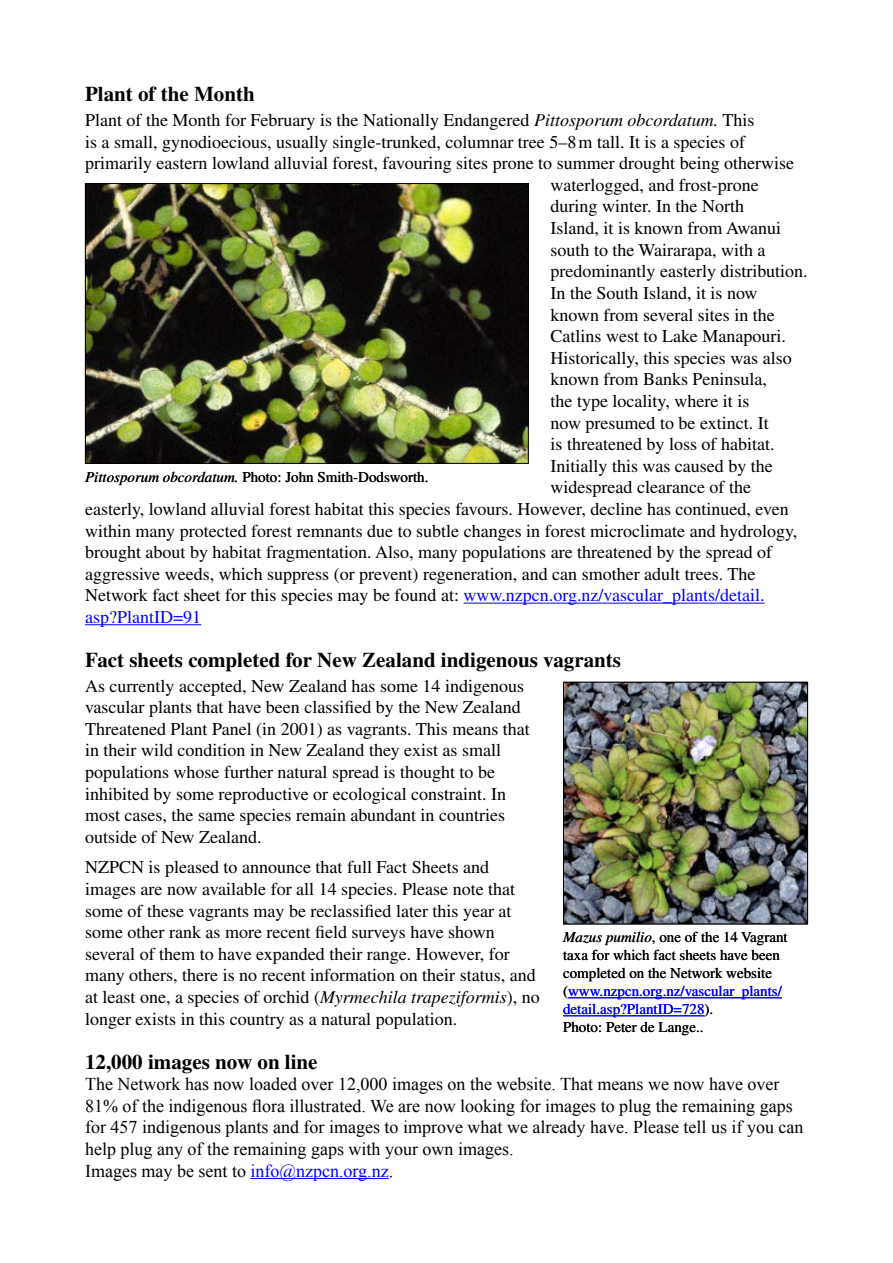
<style>
.page{position:relative;width:893px;height:1263px;background:#fff}
.page>*{position:absolute;margin:0;border:0;box-sizing:border-box;transform-origin:0 0}
.t1{font:700 21px "Times";color:#000}
.t2{font:18px/21.6px "Times";color:#000}
.t3{font:18px/21.6px "Times New Roman";color:#000}
.t4{font:18px "Times";color:#00f}
.t5{font:15px/18px "Times";color:#000}
.s1{font-style:italic}
.s2{color:#00f}
</style>
<div class="page">
<hr style="left:464px;top:603px;width:301px;height:1px;background:#00f">
<hr style="left:85px;top:624px;width:116px;height:1px;background:#00f">
<hr style="left:250px;top:1178px;width:139px;height:1px;background:#00f">
<img style="left:87px;top:185px;width:440px;height:277px">
<div style="left:85px;top:183px;width:444px;height:281px;border:1px solid #000"></div>
<img style="left:565px;top:684px;width:241px;height:238px">
<hr style="left:568px;top:997px;width:214px;height:1px;background:#00f">
<hr style="left:563px;top:1015px;width:141px;height:1px;background:#00f">
<div style="left:563px;top:682px;width:245px;height:242px;border:1px solid #000"></div>
<p class="t1" style="left:85px;top:82px;width:171px">Plant of the Month</p>
<p class="t2" style="left:85px;top:109px;width:671px">Plant of the Month for February is the Nationally Endangered <span class="s1">Pittosporum obcordatum.</span> This</p>
<p class="t2" style="left:85px;top:131px;width:662px">is a small, gynodioecious, usually single-trunked, columnar tree 5–8m tall. It is a species of</p>
<p class="t2" style="left:85px;top:152px;width:711px">primarily eastern lowland alluvial forest, favouring sites prone to summer drought being otherwise</p>
<p class="t2" style="left:551px;top:174px;width:210px">waterlogged, and frost-prone</p>
<p class="t2" style="left:551px;top:196px;width:195px">during winter. In the North</p>
<p class="t2" style="left:551px;top:217px;width:232px">Island, it is known from Awanui</p>
<p class="t2" style="left:551px;top:239px;width:216px">south to the Wairarapa, with a</p>
<p class="t2" style="left:551px;top:260px;width:259px">predominantly easterly distribution.</p>
<p class="t2" style="left:551px;top:282px;width:209px">In the South Island, it is now</p>
<p class="t2" style="left:551px;top:304px;width:226px">known from several sites in the</p>
<p class="t2" style="left:551px;top:325px;width:237px">Catlins west to Lake Manapouri.</p>
<p class="t2" style="left:551px;top:347px;width:243px">Historically, this species was also</p>
<p class="t2" style="left:551px;top:368px;width:218px">known from Banks Peninsula,</p>
<p class="t2" style="left:551px;top:390px;width:200px">the type locality, where it is</p>
<p class="t2" style="left:551px;top:412px;width:220px">now presumed to be extinct. It</p>
<p class="t2" style="left:551px;top:433px;width:225px">is threatened by loss of habitat.</p>
<p class="t2" style="left:551px;top:455px;width:224px">Initially this was caused by the</p>
<p class="t2" style="left:551px;top:476px;width:202px">widespread clearance of the</p>
<p class="t2" style="left:85px;top:498px;width:705px">easterly, lowland alluvial forest habitat this species favours. However, decline has continued, even</p>
<p class="t2" style="left:85px;top:520px;width:714px">within many protected forest remnants due to subtle changes in forest microclimate and hydrology,</p>
<p class="t2" style="left:85px;top:541px;width:689px">brought about by habitat fragmentation. Also, many populations are threatened by the spread of</p>
<p class="t2" style="left:85px;top:563px;width:672px">aggressive weeds, which suppress (or prevent) regeneration, and can smother adult trees. The</p>
<p class="t2" style="left:85px;top:584px;width:681px">Network fact sheet for this species may be found at: <span class="s2">www.nzpcn.org.nz/vascular_plants/detail.</span></p>
<p class="t4" style="left:85px;top:607px;width:118px">asp?PlantID=91</p>
<p class="t1" style="left:85px;top:647px;width:537px">Fact sheets completed for New Zealand indigenous vagrants</p>
<p class="t2" style="left:85px;top:674px;width:446px">As currently accepted, New Zealand has some 14 indigenous vascular plants that have been classified by the New Zealand Threatened Plant Panel (in 2001) as vagrants. This means that in their wild condition in New Zealand they exist as small populations whose further natural spread is thought to be inhibited by some reproductive or ecological constraint. In most cases, the same species remain abundant in countries outside of New Zealand.</p>
<p class="t2" style="left:85px;top:856px;width:456px">NZPCN is pleased to announce that full Fact Sheets and images are now available for all 14 species. Please note that some of these vagrants may be reclassified later this year at some other rank as more recent field surveys have shown several of them to have expanded their range. However, for many others, there is no recent information on their status, and at least one, a species of orchid (<span class="s1">Myrmechila trapeziformis</span>), no longer exists in this country as a natural population.</p>
<p class="t1" style="left:85px;top:1049px;width:234px">12,000 images now on line</p>
<p class="t3" style="left:85px;top:1073px;width:720px">The Network has now loaded over 12,000 images on the website. That means we now have over 81% of the indigenous flora illustrated. We are now looking for images to plug the remaining gaps for 457 indigenous plants and for images to improve what we already have. Please tell us if you can help plug any of the remaining gaps with your own images.<br>Images may be sent to <span class="s2">info@nzpcn.org.nz</span>.</p>
<p class="t5" style="left:85px;top:468px;width:345px"><span class="s1">Pittosporum obcordatum.</span> Photo: John Smith-Dodsworth.</p>
<p class="t5" style="left:563px;top:928px;width:226px"><span class="s1">Mazus pumilio</span>, one of the 14 Vagrant taxa for which fact sheets have been completed on the Network website (<span class="s2">www.nzpcn.org.nz/vascular_plants/ detail.asp?PlantID=728</span>).<br>Photo: Peter de Lange..</p>
</div>
